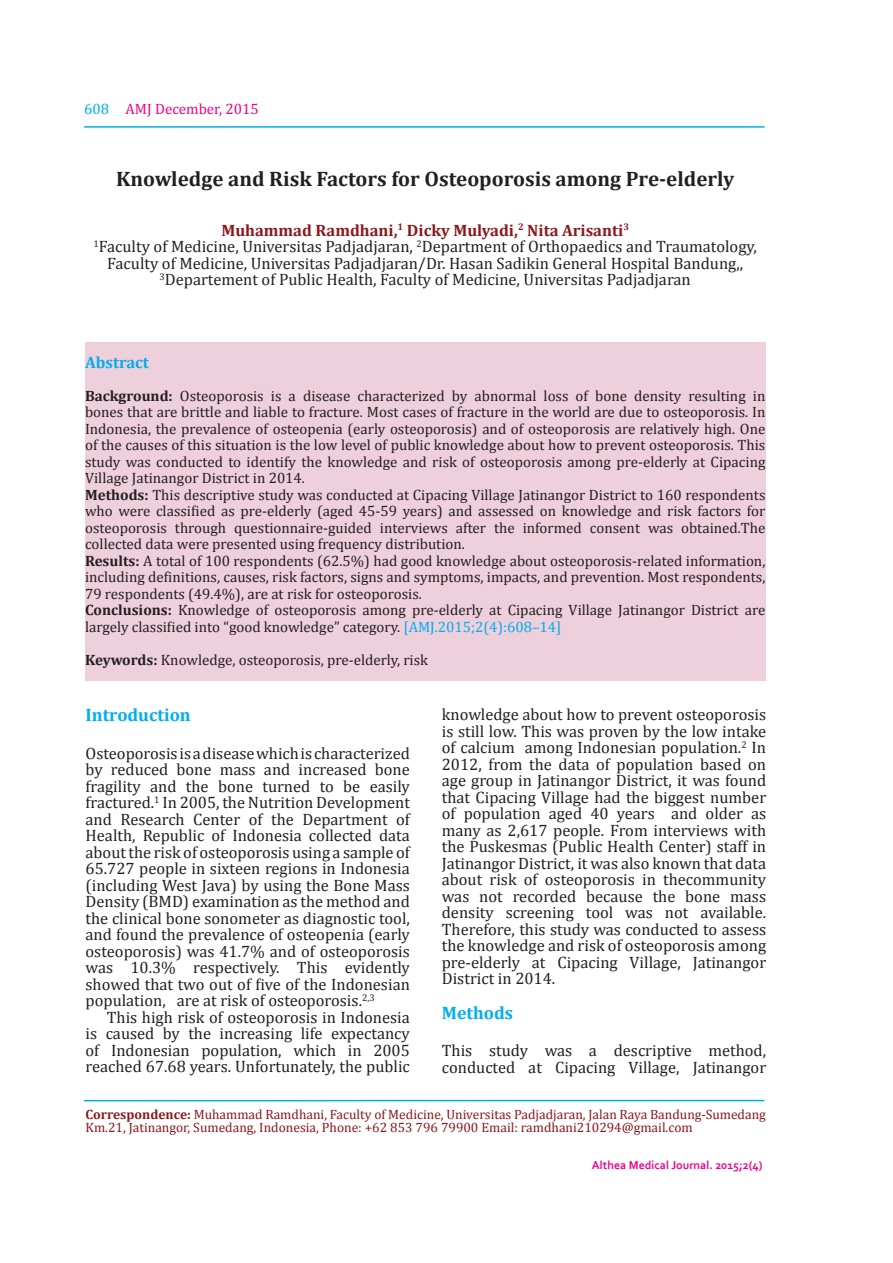
<style>
.page{position:relative;width:893px;height:1263px;background:#fff}
.page>*{position:absolute;margin:0;border:0;box-sizing:border-box;transform-origin:0 0}
.Judul_Artikel{font:700 21px "Cambria";color:#231f20}
.Judul_Isi_Artikel{font:700 18px "Cambria";color:#00aeef}
.Isi_Artikel_0_5{font:16.5px/16.5px "Cambria";color:#231f20;text-align:justify}
.Isi_Artikel{font:16.5px/16.5px "Cambria";color:#231f20;text-align:justify}
.Departemen{font:16.5px/16.5px "Cambria";color:#231f20;text-align:center}
.Penulis{font:700 16.5px "Cambria";color:#8c181b}
.t1{font:700 16.5px "Cambria";color:#00aeef}
.t2{font:15px/16.5px "Cambria";color:#231f20;text-align:justify}
.t3{font:15px "Cambria";color:#ed028c}
.t4{font:13.5px/13.5px "Cambria";color:#8c181b}
.t5{font:700 12px "Corbel";color:#ed028c}
.s1{color:#00aeef}
.s2{font-weight:700}
</style>
<div class="page">
<hr style="left:84px;top:126px;width:681px;height:2px;background:#00aeef">
<div style="left:86px;top:342px;width:680px;height:338px;background:#eecfdc"></div>
<hr style="left:84px;top:1100px;width:680px;height:1px;background:#00aeef">
<p class="t3" style="left:84px;top:100px;width:176px"><span class="s1">608</span> AMJ December, 2015</p>
<p class="Judul_Artikel" style="left:116px;top:166px;width:619px">Knowledge and Risk Factors for Osteoporosis among Pre-elderly</p>
<p class="Penulis" style="left:221px;top:220px;width:409px">Muhammad Ramdhani,<sup>1</sup> Dicky Mulyadi,<sup>2</sup> Nita Arisanti<sup>3</sup></p>
<p class="Departemen" style="left:94px;top:238px;width:665px"><sup>1</sup>Faculty of Medicine, Universitas Padjadjaran, <sup>2</sup>Department of Orthopaedics and Traumatology,<br>Faculty of Medicine, Universitas Padjadjaran/Dr. Hasan Sadikin General Hospital Bandung,,<br><sup>3</sup>Departement of Public Health, Faculty of Medicine, Universitas Padjadjaran</p>
<p class="t1" style="left:85px;top:352px;width:65px">Abstract</p>
<p class="t2" style="left:85px;top:387px;width:682px"><span class="s2">Background:</span> Osteoporosis is a disease characterized by abnormal loss of bone density resulting in bones that are brittle and liable to fracture. Most cases of fracture in the world are due to osteoporosis. In Indonesia, the prevalence of osteopenia (early osteoporosis) and of osteoporosis are relatively high. One of the causes of this situation is the low level of public knowledge about how to prevent osteoporosis. This study was conducted to identify the knowledge and risk of osteoporosis among pre-elderly at Cipacing Village Jatinangor District in 2014.</p>
<p class="t2" style="left:85px;top:486px;width:682px"><span class="s2">Methods:</span> This descriptive study was conducted at Cipacing Village Jatinangor District to 160 respondents who were classified as pre-elderly (aged 45-59 years) and assessed on knowledge and risk factors for osteoporosis through questionnaire-guided interviews after the informed consent was obtained.The collected data were presented using frequency distribution.</p>
<p class="t2" style="left:85px;top:552px;width:682px"><span class="s2">Results:</span> A total of 100 respondents (62.5%) had good knowledge about osteoporosis-related information, including definitions, causes, risk factors, signs and symptoms, impacts, and prevention. Most respondents, 79 respondents (49.4%), are at risk for osteoporosis.</p>
<p class="t2" style="left:85px;top:602px;width:682px"><span class="s2">Conclusions:</span> Knowledge of osteoporosis among pre-elderly at Cipacing Village Jatinangor District are largely classified into “good knowledge” category. <span class="s1">[AMJ.2015;2(4):608–14]</span></p>
<p class="t2" style="left:85px;top:651px;width:345px"><span class="s2">Keywords:</span> Knowledge, osteoporosis, pre-elderly, risk</p>
<p class="Judul_Isi_Artikel" style="left:86px;top:704px;width:107px">Introduction</p>
<p class="Isi_Artikel" style="left:86px;top:745px;width:326px">Osteoporosis is a disease which is characterized by reduced bone mass and increased bone fragility and the bone turned to be easily fractured.<sup>1</sup> In 2005, the Nutrition Development and Research Center of the Department of Health, Republic of Indonesia collected data about the risk of osteoporosis using a sample of 65.727 people in sixteen regions in Indonesia (including West Java) by using the Bone Mass Density (BMD) examination as the method and the clinical bone sonometer as diagnostic tool, and found the prevalence of osteopenia (early osteoporosis) was 41.7% and of osteoporosis was 10.3% respectively. This evidently showed that two out of five of the Indonesian population, are at risk of osteoporosis.<sup>2,3</sup></p>
<p class="Isi_Artikel_0_5" style="left:86px;top:1009px;width:326px;text-indent:21px">This high risk of osteoporosis in Indonesia is caused by the increasing life expectancy of Indonesian population, which in 2005 reached 67.68 years. Unfortunately, the public</p>
<p class="Isi_Artikel_0_5" style="left:442px;top:706px;width:326px">knowledge about how to prevent osteoporosis is still low. This was proven by the low intake of calcium among Indonesian population.<sup>2</sup> In 2012, from the data of population based on age group in Jatinangor District, it was found that Cipacing Village had the biggest number of population aged 40 years and older as many as 2,617 people. From interviews with the Puskesmas (Public Health Center) staff in Jatinangor District, it was also known that data about risk of osteoporosis in thecommunity was not recorded because the bone mass density screening tool was not available.<br>Therefore, this study was conducted to assess the knowledge and risk of osteoporosis among pre-elderly at Cipacing Village, Jatinangor District in 2014.</p>
<p class="Judul_Isi_Artikel" style="left:442px;top:1002px;width:73px">Methods</p>
<p class="Isi_Artikel" style="left:442px;top:1042px;width:326px">This study was a descriptive method, conducted at Cipacing Village, Jatinangor</p>
<p class="t4" style="left:86px;top:1107px;width:682px"><span class="s2">Correspondence:</span> Muhammad Ramdhani, Faculty of Medicine, Universitas Padjadjaran, Jalan Raya Bandung-Sumedang<br>Km.21, Jatinangor, Sumedang, Indonesia, Phone: +62 853 796 79900 Email: ramdhani210294@gmail.com</p>
<p class="t5" style="left:592px;top:1157px;width:172px">Althea Medical Journal. 2015;2(4)</p>
</div>
